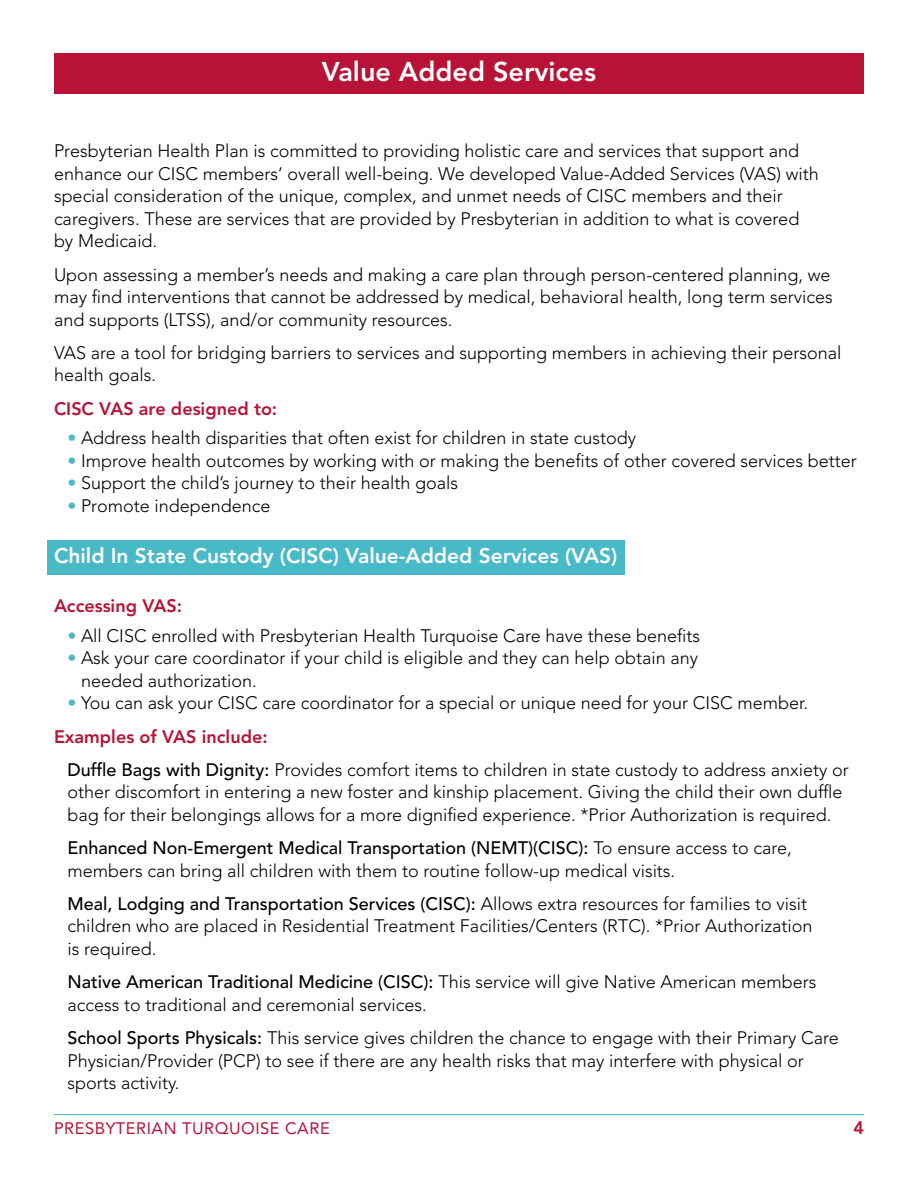
<style>
.page{position:relative;width:918px;height:1188px;background:#fff}
.page>*{position:absolute;margin:0;border:0;box-sizing:border-box;transform-origin:0 0}
.t1{font:800 27px "Avenir LT Std";color:#fff}
.t2{font:800 21px "Avenir LT Std";color:#fff}
.t3{font:300 18px/22.5px "Avenir LT Std";color:#000}
.t4{font:800 18px "Avenir LT Std";color:#b81237}
.t5{font:16.5px "Avenir LT Std";letter-spacing:.03em;color:#b81237}
.s1{color:#48b9c7}
.s2{font-weight:800;color:#b81237}
.s3{font-weight:500}
</style>
<div class="page">
<hr style="left:54px;top:1114px;width:810px;height:1px;background:#48b9c7">
<div style="left:54px;top:54px;width:810px;height:40px;background:#b81237"></div>
<div style="left:47px;top:540px;width:577px;height:35px;background:#48b9c7"></div>
<h1 class="t1" style="left:322px;top:56px;width:276px">Value Added Services</h1>
<p class="t3" style="left:54px;top:140px;width:766px">Presbyterian Health Plan is committed to providing holistic care and services that support and enhance our CISC members’ overall well-being. We developed Value-Added Services (VAS) with special consideration of the unique, complex, and unmet needs of CISC members and their caregivers. These are services that are provided by Presbyterian in addition to what is covered by Medicaid.</p>
<p class="t3" style="left:54px;top:263px;width:780px">Upon assessing a member’s needs and making a care plan through person-centered planning, we may find interventions that cannot be addressed by medical, behavioral health, long term services and supports (LTSS), and/or community resources.</p>
<p class="t3" style="left:54px;top:342px;width:789px">VAS are a tool for bridging barriers to services and supporting members in achieving their personal health goals.</p>
<p class="t4" style="left:54px;top:398px;width:225px">CISC VAS are designed to:</p>
<p class="t3" style="left:68px;top:427px;width:570px"><span class="s1">•</span> Address health disparities that often exist for children in state custody</p>
<p class="t3" style="left:68px;top:449px;width:791px"><span class="s1">•</span> Improve health outcomes by working with or making the benefits of other covered services better</p>
<p class="t3" style="left:68px;top:472px;width:392px"><span class="s1">•</span> Support the child’s journey to their health goals</p>
<p class="t3" style="left:68px;top:494px;width:204px"><span class="s1">•</span> Promote independence</p>
<p class="t2" style="left:54px;top:543px;width:565px">Child In State Custody (CISC) Value-Added Services (VAS)</p>
<p class="t4" style="left:54px;top:596px;width:130px">Accessing VAS:</p>
<p class="t3" style="left:68px;top:624px;width:634px"><span class="s1">•</span> All CISC enrolled with Presbyterian Health Turquoise Care have these benefits</p>
<p class="t3" style="left:81px;top:647px;width:619px;text-indent:-14px"><span class="s1">•</span> Ask your care coordinator if your child is eligible and they can help obtain any needed authorization.</p>
<p class="t3" style="left:54px;top:686px;width:756px;line-height:33.3px;text-indent:14px"><span class="s1">•</span> You can ask your CISC care coordinator for a special or unique need for your CISC member.<br><span class="s2">Examples of VAS include:</span></p>
<p class="t3" style="left:68px;top:758px;width:783px"><span class="s3">Duffle Bags with Dignity:</span> Provides comfort items to children in state custody to address anxiety or other discomfort in entering a new foster and kinship placement. Giving the child their own duffle bag for their belongings allows for a more dignified experience. *Prior Authorization is required.</p>
<p class="t3" style="left:68px;top:837px;width:726px"><span class="s3">Enhanced Non-Emergent Medical Transportation (NEMT)(CISC):</span> To ensure access to care, members can bring all children with them to routine follow-up medical visits.</p>
<p class="t3" style="left:68px;top:893px;width:747px"><span class="s3">Meal, Lodging and Transportation Services (CISC):</span> Allows extra resources for families to visit children who are placed in Residential Treatment Facilities/Centers (RTC). *Prior Authorization is required.</p>
<p class="t3" style="left:68px;top:971px;width:751px"><span class="s3">Native American Traditional Medicine (CISC):</span> This service will give Native American members access to traditional and ceremonial services.</p>
<p class="t3" style="left:68px;top:1027px;width:773px"><span class="s3">School Sports Physicals:</span> This service gives children the chance to engage with their Primary Care<br>Physician/Provider (PCP) to see if there are any health risks that may interfere with physical or sports activity.</p>
<p class="t5" style="left:54px;top:1119px;width:277px">PRESBYTERIAN TURQUOISE CARE</p>
<p class="t4" style="left:853px;top:1117px;width:12px">4</p>
</div>
